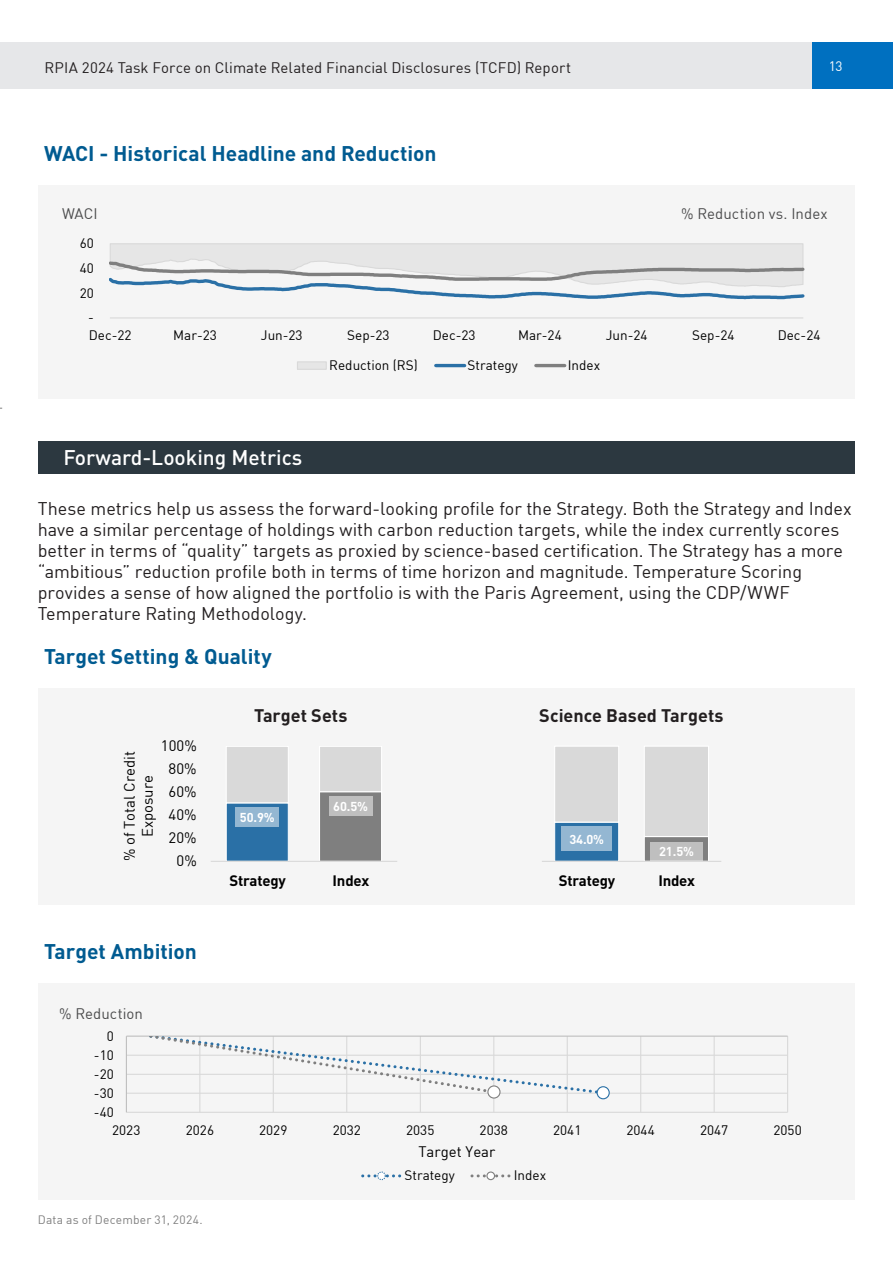
<style>
.page{position:relative;width:893px;height:1263px;background:#fff}
.page>*{position:absolute;margin:0;border:0;box-sizing:border-box;transform-origin:0 0}
.Body_Text__align_left{font:700 21px "DIN";color:#005b91}
.t1{font:500 21px "DIN";color:#fff}
.Body_Text__align_left-2{font:18px/21px "DIN";letter-spacing:-.005em;color:#231f20}
.Body_Text__align_left-3{font:700 18px "DIN";color:#231f20}
.Caption___Footer__align_left{font:15px "DIN";letter-spacing:.005em;color:#231f20}
.t2{font:15px/18.1px "DIN";color:#000;text-align:center}
.H4__align_left{font:15px "DIN";letter-spacing:.005em;color:#4b4c4d}
.t3{font:700 15px "DIN";letter-spacing:-.015em;color:#000}
.t4{font:13.5px "DIN";color:#000}
.Body_Text__align_left-4{font:13.5px "DIN";color:#fff}
.t5{font:700 12.75px "DIN";letter-spacing:-.01em;color:#fff}
.H4__align_left-2{font:12px "DIN";letter-spacing:.02em;color:#808080}
</style>
<div class="page">
<div style="left:38px;top:442px;width:816px;height:32px;background:#2c3840"></div>
<div style="left:38px;top:688px;width:816px;height:216px;background:#f5f5f5"></div>
<div style="left:38px;top:983px;width:816px;height:216px;background:#f5f5f5"></div>
<hr style="left:126px;top:1112px;width:662px;height:1px;background:#d9d9d9">
<hr style="left:126px;top:1093px;width:662px;height:1px;background:#d9d9d9">
<hr style="left:126px;top:1074px;width:662px;height:1px;background:#d9d9d9">
<hr style="left:126px;top:1055px;width:662px;height:1px;background:#d9d9d9">
<hr style="left:199px;top:1036px;width:1px;height:76px;background:#d9d9d9">
<hr style="left:273px;top:1036px;width:1px;height:76px;background:#d9d9d9">
<hr style="left:346px;top:1036px;width:1px;height:76px;background:#d9d9d9">
<hr style="left:420px;top:1036px;width:1px;height:76px;background:#d9d9d9">
<hr style="left:493px;top:1036px;width:1px;height:76px;background:#d9d9d9">
<hr style="left:567px;top:1036px;width:1px;height:76px;background:#d9d9d9">
<hr style="left:640px;top:1036px;width:1px;height:76px;background:#d9d9d9">
<hr style="left:714px;top:1036px;width:1px;height:76px;background:#d9d9d9">
<hr style="left:787px;top:1036px;width:1px;height:76px;background:#d9d9d9">
<hr style="left:126px;top:1036px;width:1px;height:76px;background:#bfbfbf">
<hr style="left:126px;top:1035px;width:662px;height:2px;background:#bfbfbf">
<div style="left:597px;top:1086px;width:13px;height:13px;border:1px solid #2a70a6;border-radius:50%"></div>
<svg style="left:147px;top:1036px;width:459px;height:60px"></svg>
<div style="left:488px;top:1086px;width:12px;height:12px;background:#fff;border-radius:50%"></div>
<div style="left:487px;top:1085px;width:14px;height:13px;border:1px solid #7f7f7f;border-radius:50%"></div>
<svg style="left:363px;top:1174px;width:37px;height:3px"></svg>
<div style="left:378px;top:1172px;width:7px;height:7px;background:#fff;border-radius:50%"></div>
<div style="left:377px;top:1171px;width:9px;height:9px;border:1px dashed #2a70a6;border-radius:50%"></div>
<svg style="left:472px;top:1174px;width:38px;height:3px"></svg>
<div style="left:487px;top:1172px;width:8px;height:7px;background:#fff;border-radius:50%"></div>
<div style="left:486px;top:1171px;width:9px;height:9px;border:1px solid #7f7f7f;border-radius:50%"></div>
<div style="left:555px;top:822px;width:64px;height:39px;background:#2a70a6"></div>
<div style="left:554px;top:821px;width:65px;height:41px;border:1px solid #fff"></div>
<div style="left:644px;top:836px;width:64px;height:25px;background:#7f7f7f"></div>
<div style="left:644px;top:836px;width:65px;height:26px;border:1px solid #fff"></div>
<div style="left:555px;top:746px;width:64px;height:76px;background:#d9d9d9"></div>
<div style="left:554px;top:746px;width:65px;height:77px;border:1px solid #fff"></div>
<div style="left:644px;top:746px;width:64px;height:90px;background:#d9d9d9"></div>
<div style="left:644px;top:746px;width:65px;height:91px;border:1px solid #fff"></div>
<hr style="left:542px;top:861px;width:179px;height:1px;background:#d9d9d9">
<div style="left:561px;top:827px;width:51px;height:24px;background:#94b7d2"></div>
<div style="left:650px;top:842px;width:53px;height:18px;background:#bfbfbf"></div>
<div style="left:38px;top:185px;width:816px;height:214px;background:#f5f5f5"></div>
<hr style="left:110px;top:317px;width:693px;height:1px;background:#d9d9d9">
<svg style="left:110px;top:244px;width:694px;height:56px"></svg>
<div style="left:297px;top:362px;width:29px;height:7px;background:#e6e6e6"></div>
<div style="left:297px;top:361px;width:30px;height:9px;border:1px solid #d9d9d9"></div>
<hr style="left:436px;top:364px;width:29px;height:3px;background:#2a70a6">
<hr style="left:536px;top:364px;width:29px;height:3px;background:#7f7f7f">
<div style="left:226px;top:803px;width:62px;height:58px;background:#2a70a6"></div>
<div style="left:226px;top:802px;width:63px;height:60px;border:1px solid #fff"></div>
<div style="left:319px;top:792px;width:63px;height:69px;background:#7f7f7f"></div>
<div style="left:319px;top:791px;width:63px;height:71px;border:1px solid #fff"></div>
<div style="left:226px;top:746px;width:62px;height:57px;background:#d9d9d9"></div>
<div style="left:226px;top:746px;width:63px;height:57px;border:1px solid #fff"></div>
<div style="left:319px;top:746px;width:63px;height:46px;background:#d9d9d9"></div>
<div style="left:319px;top:746px;width:63px;height:46px;border:1px solid #fff"></div>
<hr style="left:211px;top:861px;width:186px;height:1px;background:#d9d9d9">
<div style="left:236px;top:807px;width:43px;height:20px;background:#94b7d2"></div>
<div style="left:329px;top:796px;width:43px;height:20px;background:#bfbfbf"></div>
<div style="left:812px;top:43px;width:81px;height:46px;background:#0070c0"></div>
<div style="left:763px;top:43px;width:49px;height:46px;background:#e6e7e9"></div>
<div style="left:0;top:43px;width:763px;height:46px;background:#e6e7e9"></div>
<p class="Caption___Footer__align_left" style="left:45px;top:58px;width:528px">RPIA 2024 Task Force on Climate Related Financial Disclosures (TCFD) Report</p>
<p class="Body_Text__align_left-4" style="left:829px;top:58px;width:15px">13</p>
<p class="Body_Text__align_left" style="left:44px;top:140px;width:394px">WACI - Historical Headline and Reduction</p>
<p class="H4__align_left" style="left:62px;top:204px;width:37px">WACI</p>
<p class="H4__align_left" style="left:681px;top:204px;width:148px">% Reduction vs. Index</p>
<p class="t4" style="left:80px;top:235px;width:16px">60</p>
<p class="t4" style="left:80px;top:260px;width:16px">40</p>
<p class="t4" style="left:80px;top:284px;width:16px">20</p>
<p class="t4" style="left:88px;top:309px;width:7px">-</p>
<p class="t4" style="left:89px;top:327px;width:44px">Dec-22</p>
<p class="t4" style="left:173px;top:327px;width:45px">Mar-23</p>
<p class="t4" style="left:261px;top:327px;width:43px">Jun-23</p>
<p class="t4" style="left:347px;top:327px;width:44px">Sep-23</p>
<p class="t4" style="left:433px;top:327px;width:44px">Dec-23</p>
<p class="t4" style="left:518px;top:327px;width:45px">Mar-24</p>
<p class="t4" style="left:606px;top:327px;width:43px">Jun-24</p>
<p class="t4" style="left:692px;top:327px;width:44px">Sep-24</p>
<p class="t4" style="left:778px;top:327px;width:44px">Dec-24</p>
<p class="t4" style="left:329px;top:357px;width:90px">Reduction (RS)</p>
<p class="t4" style="left:468px;top:357px;width:52px">Strategy</p>
<p class="t4" style="left:568px;top:357px;width:34px">Index</p>
<p class="t1" style="left:63px;top:444px;width:241px">Forward-Looking Metrics</p>
<p class="Body_Text__align_left-2" style="left:38px;top:497px;width:815px">These metrics help us assess the forward-looking profile for the Strategy. Both the Strategy and Index have a similar percentage of holdings with carbon reduction targets, while the index currently scores better in terms of “quality” targets as proxied by science-based certification. The Strategy has a more “ambitious” reduction profile both in terms of time horizon and magnitude. Temperature Scoring provides a sense of how aligned the portfolio is with the Paris Agreement, using the CDP/WWF Temperature Rating Methodology.</p>
<p class="Body_Text__align_left" style="left:44px;top:642px;width:229px">Target Setting &amp; Quality</p>
<p class="t2" style="left:161px;top:736px;width:38px">100%</p>
<p class="t2" style="left:120px;top:861px;width:112px;rotate:-90deg">% of Total Credit<br>Exposure</p>
<p class="t2" style="left:169px;top:759px;width:30px">80%</p>
<p class="t2" style="left:169px;top:782px;width:30px">60%</p>
<p class="t2" style="left:169px;top:805px;width:30px">40%</p>
<p class="t2" style="left:169px;top:828px;width:30px">20%</p>
<p class="t2" style="left:176px;top:851px;width:22px">0%</p>
<p class="Body_Text__align_left" style="left:44px;top:937px;width:154px">Target Ambition</p>
<p class="H4__align_left" style="left:59px;top:1005px;width:85px">% Reduction</p>
<p class="t4" style="left:107px;top:1027px;width:9px">0</p>
<p class="t4" style="left:94px;top:1046px;width:21px">-10</p>
<p class="t4" style="left:94px;top:1065px;width:21px">-20</p>
<p class="t4" style="left:94px;top:1084px;width:21px">-30</p>
<p class="t4" style="left:94px;top:1103px;width:21px">-40</p>
<p class="Body_Text__align_left-3" style="left:254px;top:704px;width:95px">Target Sets</p>
<p class="Body_Text__align_left-3" style="left:539px;top:704px;width:186px">Science Based Targets</p>
<p class="t5" style="left:240px;top:809px;width:36px">50.9%</p>
<p class="t5" style="left:333px;top:798px;width:36px">60.5%</p>
<p class="t3" style="left:229px;top:871px;width:58px">Strategy</p>
<p class="t3" style="left:333px;top:871px;width:38px">Index</p>
<p class="t5" style="left:569px;top:831px;width:36px">34.0%</p>
<p class="t5" style="left:659px;top:843px;width:36px">21.5%</p>
<p class="t3" style="left:559px;top:871px;width:58px">Strategy</p>
<p class="t3" style="left:658px;top:871px;width:38px">Index</p>
<p class="t4" style="left:112px;top:1121px;width:30px">2023</p>
<p class="t4" style="left:186px;top:1121px;width:30px">2026</p>
<p class="t4" style="left:259px;top:1121px;width:30px">2029</p>
<p class="t4" style="left:333px;top:1121px;width:30px">2032</p>
<p class="t4" style="left:406px;top:1121px;width:30px">2035</p>
<p class="t4" style="left:480px;top:1121px;width:30px">2038</p>
<p class="t4" style="left:553px;top:1121px;width:30px">2041</p>
<p class="t4" style="left:627px;top:1121px;width:30px">2044</p>
<p class="t4" style="left:700px;top:1121px;width:30px">2047</p>
<p class="t4" style="left:773px;top:1121px;width:30px">2050</p>
<p class="t2" style="left:418px;top:1142px;width:79px">Target Year</p>
<p class="t4" style="left:405px;top:1167px;width:52px">Strategy</p>
<p class="t4" style="left:514px;top:1167px;width:34px">Index</p>
<p class="H4__align_left-2" style="left:38px;top:1212px;width:166px">Data as of December 31, 2024.</p>
</div>
